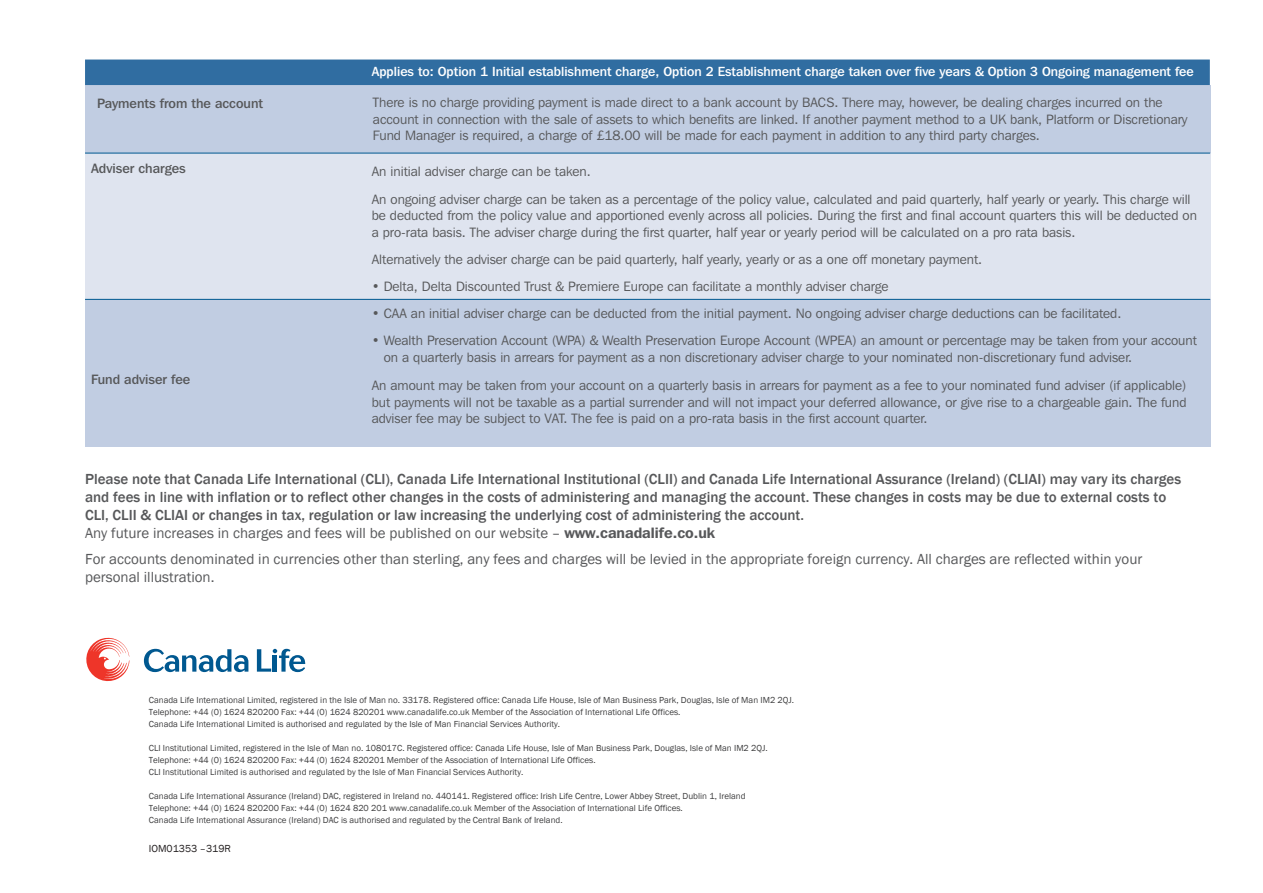
<style>
.page{position:relative;width:1263px;height:893px;background:#fff}
.page>*{position:absolute;margin:0;border:0;box-sizing:border-box;transform-origin:0 0}
.t1{font:500 15px/18px "Franklin Gothic";color:#57585a}
.t2{font:15px/18px "Franklin Gothic";color:#57585a}
.t3{font:13.5px/16.5px "Franklin Gothic IT Cby BT";color:#57585a}
.t4{font:500 13.5px "Franklin Gothic IT Cby BT";color:#57585a}
.t5{font:500 13.2px "Franklin Gothic IT Cby BT";color:#fff}
.t6{font:10.5px "Franklin Gothic";color:#231f20}
.t7{font:9px "Franklin Gothic";color:#3e3e3f}
.s1{font-family:"Franklin Gothic IT Cby BT";font-weight:600}
</style>
<div class="page">
<div style="left:85px;top:85px;width:1126px;height:68px;background:#c1cde2"></div>
<div style="left:85px;top:153px;width:1126px;height:147px;background:#dfe4ef"></div>
<div style="left:85px;top:299px;width:1126px;height:147px;background:#c1cde2"></div>
<div style="left:85px;top:60px;width:1125px;height:25px;background:#306da1"></div>
<hr style="left:85px;top:299px;width:1125px;height:1px;background:#005890">
<hr style="left:85px;top:153px;width:1125px;height:1px;background:#005890">
<svg style="left:144px;top:649px;width:104px;height:23px"></svg>
<svg style="left:257px;top:649px;width:48px;height:23px"></svg>
<svg style="left:86px;top:638px;width:43px;height:43px"></svg>
<p class="t5" style="left:372px;top:63px;width:824px">Applies to: Option 1 Initial establishment charge, Option 2 Establishment charge taken over five years &amp; Option 3 Ongoing management fee</p>
<p class="t4" style="left:97px;top:95px;width:168px">Payments from the account</p>
<p class="t3" style="left:373px;top:94px;width:816px">There is no charge providing payment is made direct to a bank account by BACS. There may, however, be dealing charges incurred on the account in connection with the sale of assets to which benefits are linked. If another payment method to a UK bank, Platform or Discretionary<br>Fund Manager is required, a charge of £18.00 will be made for each payment in addition to any third party charges.</p>
<p class="t4" style="left:91px;top:160px;width:96px">Adviser charges</p>
<p class="t3" style="left:372px;top:163px;width:221px">An initial adviser charge can be taken.</p>
<p class="t3" style="left:372px;top:190px;width:827px">An ongoing adviser charge can be taken as a percentage of the policy value, calculated and paid quarterly, half yearly or yearly. This charge will be deducted from the policy value and apportioned evenly across all policies. During the first and final account quarters this will be deducted on a pro-rata basis. The adviser charge during the first quarter, half year or yearly period will be calculated on a pro rata basis.</p>
<p class="t3" style="left:372px;top:250px;width:612px">Alternatively the adviser charge can be paid quarterly, half yearly, yearly or as a one off monetary payment.</p>
<p class="t3" style="left:372px;top:278px;width:518px">• Delta, Delta Discounted Trust &amp; Premiere Europe can facilitate a monthly adviser charge</p>
<p class="t3" style="left:372px;top:305px;width:751px">• CAA an initial adviser charge can be deducted from the initial payment. No ongoing adviser charge deductions can be facilitated.</p>
<p class="t3" style="left:384px;top:332px;width:815px;text-indent:-12px">• Wealth Preservation Account (WPA) &amp; Wealth Preservation Europe Account (WPEA) an amount or percentage may be taken from your account on a quarterly basis in arrears for payment as a non discretionary adviser charge to your nominated non-discretionary fund adviser.</p>
<p class="t4" style="left:91px;top:371px;width:101px">Fund adviser fee</p>
<p class="t3" style="left:372px;top:377px;width:816px;text-align:justify">An amount may be taken from your account on a quarterly basis in arrears for payment as a fee to your nominated fund adviser (if applicable) but payments will not be taxable as a partial surrender and will not impact your deferred allowance, or give rise to a chargeable gain. The fund adviser fee may be subject to VAT. The fee is paid on a pro-rata basis in the first account quarter.</p>
<p class="t1" style="left:85px;top:470px;width:1097px">Please note that Canada Life International (CLI), Canada Life International Institutional (CLII) and Canada Life International Assurance (Ireland) (CLIAI) may vary its charges and fees in line with inflation or to reflect other changes in the costs of administering and managing the account. These changes in costs may be due to external costs to<br>CLI, CLII &amp; CLIAI or changes in tax, regulation or law increasing the underlying cost of administering the account.</p>
<p class="t2" style="left:85px;top:524px;width:632px">Any future increases in charges and fees will be published on our website – <span class="s1">www.canadalife.co.uk</span></p>
<p class="t2" style="left:85px;top:550px;width:1059px">For accounts denominated in currencies other than sterling, any fees and charges will be levied in the appropriate foreign currency. All charges are reflected within your personal illustration.</p>
<p class="t7" style="left:149px;top:695px;width:647px">Canada Life International Limited, registered in the Isle of Man no. 33178. Registered office: Canada Life House, Isle of Man Business Park, Douglas, Isle of Man IM2 2QJ.</p>
<p class="t7" style="left:149px;top:707px;width:533px">Telephone: +44 (0) 1624 820200 Fax: +44 (0) 1624 820201 www.canadalife.co.uk Member of the Association of International Life Offices.</p>
<p class="t7" style="left:149px;top:719px;width:413px">Canada Life International Limited is authorised and regulated by the Isle of Man Financial Services Authority.</p>
<p class="t7" style="left:149px;top:743px;width:620px">CLI Institutional Limited, registered in the Isle of Man no. 108017C. Registered office: Canada Life House, Isle of Man Business Park, Douglas, Isle of Man IM2 2QJ.</p>
<p class="t7" style="left:149px;top:755px;width:448px">Telephone: +44 (0) 1624 820200 Fax: +44 (0) 1624 820201 Member of the Association of International Life Offices.</p>
<p class="t7" style="left:149px;top:767px;width:376px">CLI Institutional Limited is authorised and regulated by the Isle of Man Financial Services Authority.</p>
<p class="t7" style="left:149px;top:791px;width:598px">Canada Life International Assurance (Ireland) DAC, registered in Ireland no. 440141. Registered office: Irish Life Centre, Lower Abbey Street, Dublin 1, Ireland</p>
<p class="t7" style="left:149px;top:803px;width:535px">Telephone: +44 (0) 1624 820200 Fax: +44 (0) 1624 820 201 www.canadalife.co.uk Member of the Association of International Life Offices.</p>
<p class="t7" style="left:149px;top:815px;width:415px">Canada Life International Assurance (Ireland) DAC is authorised and regulated by the Central Bank of Ireland.</p>
<p class="t6" style="left:149px;top:842px;width:84px">IOM01353 –319R</p>
</div>
